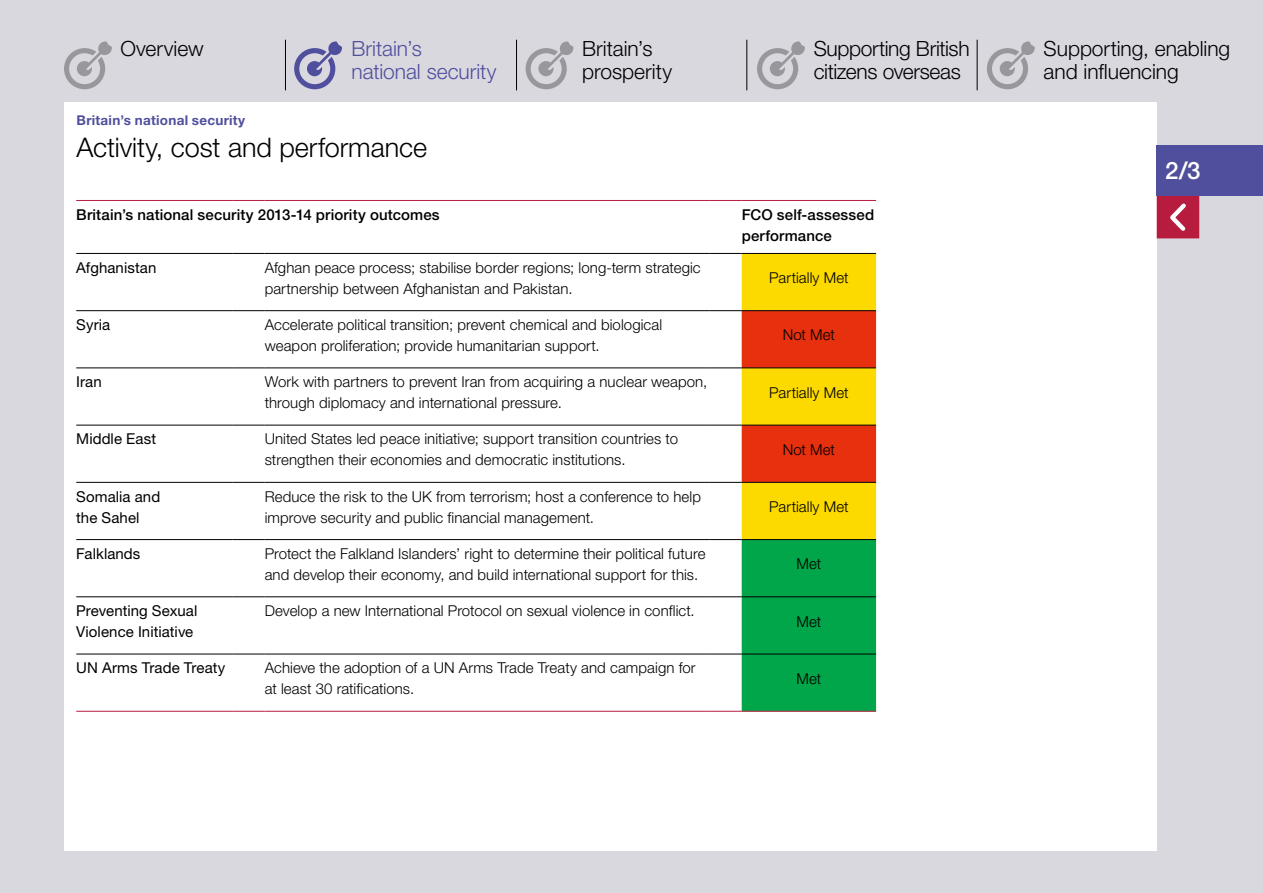
<style>
.page{position:relative;width:1263px;height:893px;background:#d9d8df}
.page>*{position:absolute;margin:0;border:0;box-sizing:border-box;transform-origin:0 0}
.t1{font:300 27px "Helvetica Neue LT Std";color:#000}
.t2{font:500 24px "Helvetica Neue LT Std";color:#fff}
.t3{font:300 21px/22.5px "Helvetica Neue LT Std";letter-spacing:-.005em;color:#000}
.t4{font:300 21px/22.5px "Helvetica Neue LT Std";color:#504f9d}
.t5{font:300 15px/21px "Helvetica Neue LT Std";letter-spacing:.005em;color:#000}
.t6{font:15px/21px "Helvetica Neue LT Std";letter-spacing:.005em;color:#000}
.t7{font:500 15px/21px "Helvetica Neue LT Std";letter-spacing:.01em;color:#000}
.t8{font:700 13.5px "Helvetica Neue LT Std";letter-spacing:.02em;color:#504f9d}
</style>
<div class="page">
<hr style="left:285px;top:40px;width:1px;height:50px;background:#000">
<hr style="left:516px;top:40px;width:1px;height:50px;background:#000">
<hr style="left:746px;top:40px;width:1px;height:50px;background:#000">
<hr style="left:977px;top:40px;width:1px;height:50px;background:#000">
<svg style="left:64px;top:41px;width:48px;height:48px"></svg>
<svg style="left:294px;top:41px;width:48px;height:48px"></svg>
<svg style="left:526px;top:41px;width:48px;height:48px"></svg>
<svg style="left:757px;top:41px;width:48px;height:48px"></svg>
<svg style="left:987px;top:41px;width:48px;height:48px"></svg>
<div style="left:64px;top:103px;width:1093px;height:748px;background:#fff"></div>
<div style="left:1157px;top:196px;width:42px;height:42px;background:#b71c3e"></div>
<svg style="left:1170px;top:203px;width:16px;height:28px"></svg>
<div style="left:1157px;top:145px;width:106px;height:51px;background:#504f9d"></div>
<svg style="left:742px;top:254px;width:134px;height:457px;background:#979b1e"></svg>
<hr style="left:76px;top:200px;width:157px;height:1px;background:#b71c3e">
<hr style="left:233px;top:200px;width:32px;height:1px;background:#b71c3e">
<hr style="left:265px;top:200px;width:445px;height:1px;background:#b71c3e">
<hr style="left:710px;top:200px;width:32px;height:1px;background:#b71c3e">
<hr style="left:742px;top:200px;width:134px;height:1px;background:#b71c3e">
<hr style="left:76px;top:711px;width:157px;height:1px;background:#b71c3e">
<hr style="left:233px;top:711px;width:32px;height:1px;background:#b71c3e">
<hr style="left:265px;top:711px;width:445px;height:1px;background:#b71c3e">
<hr style="left:710px;top:711px;width:32px;height:1px;background:#b71c3e">
<hr style="left:742px;top:711px;width:134px;height:1px;background:#b71c3e">
<hr style="left:76px;top:253px;width:157px;height:1px;background:#000">
<hr style="left:233px;top:253px;width:32px;height:1px;background:#000">
<hr style="left:265px;top:253px;width:445px;height:1px;background:#000">
<hr style="left:710px;top:253px;width:32px;height:1px;background:#000">
<hr style="left:742px;top:253px;width:134px;height:1px;background:#000">
<hr style="left:76px;top:310px;width:157px;height:1px;background:#000">
<hr style="left:233px;top:310px;width:32px;height:1px;background:#000">
<hr style="left:265px;top:310px;width:445px;height:1px;background:#000">
<hr style="left:710px;top:310px;width:32px;height:1px;background:#000">
<hr style="left:742px;top:310px;width:134px;height:1px;background:#000">
<hr style="left:76px;top:368px;width:157px;height:1px;background:#000">
<hr style="left:233px;top:368px;width:32px;height:1px;background:#000">
<hr style="left:265px;top:368px;width:445px;height:1px;background:#000">
<hr style="left:710px;top:368px;width:32px;height:1px;background:#000">
<hr style="left:742px;top:368px;width:134px;height:1px;background:#000">
<hr style="left:76px;top:425px;width:157px;height:1px;background:#000">
<hr style="left:233px;top:425px;width:32px;height:1px;background:#000">
<hr style="left:265px;top:425px;width:445px;height:1px;background:#000">
<hr style="left:710px;top:425px;width:32px;height:1px;background:#000">
<hr style="left:742px;top:425px;width:134px;height:1px;background:#000">
<hr style="left:76px;top:482px;width:157px;height:1px;background:#000">
<hr style="left:233px;top:482px;width:32px;height:1px;background:#000">
<hr style="left:265px;top:482px;width:445px;height:1px;background:#000">
<hr style="left:710px;top:482px;width:32px;height:1px;background:#000">
<hr style="left:742px;top:482px;width:134px;height:1px;background:#000">
<hr style="left:76px;top:539px;width:157px;height:1px;background:#000">
<hr style="left:233px;top:539px;width:32px;height:1px;background:#000">
<hr style="left:265px;top:539px;width:445px;height:1px;background:#000">
<hr style="left:710px;top:539px;width:32px;height:1px;background:#000">
<hr style="left:742px;top:539px;width:134px;height:1px;background:#000">
<hr style="left:76px;top:597px;width:157px;height:1px;background:#000">
<hr style="left:233px;top:597px;width:32px;height:1px;background:#000">
<hr style="left:265px;top:597px;width:445px;height:1px;background:#000">
<hr style="left:710px;top:597px;width:32px;height:1px;background:#000">
<hr style="left:742px;top:597px;width:134px;height:1px;background:#000">
<hr style="left:76px;top:654px;width:157px;height:1px;background:#000">
<hr style="left:233px;top:654px;width:32px;height:1px;background:#000">
<hr style="left:265px;top:654px;width:445px;height:1px;background:#000">
<hr style="left:710px;top:654px;width:32px;height:1px;background:#000">
<hr style="left:742px;top:654px;width:134px;height:1px;background:#000">
<h3 class="t3" style="left:120px;top:37px;width:85px">Overview</h3>
<h3 class="t4" style="left:352px;top:37px;width:146px">Britain’s<br>national security</h3>
<p class="t8" style="left:77px;top:112px;width:170px">Britain’s national security</p>
<h1 class="t1" style="left:77px;top:131px;width:352px">Activity, cost and performance</h1>
<h3 class="t3" style="left:582px;top:37px;width:91px">Britain’s prosperity</h3>
<h3 class="t3" style="left:814px;top:37px;width:157px">Supporting British citizens overseas</h3>
<h3 class="t3" style="left:1043px;top:37px;width:188px">Supporting, enabling and influencing</h3>
<h2 class="t2" style="left:1165px;top:156px;width:37px">2/3</h2>
<p class="t7" style="left:76px;top:204px;width:365px">Britain’s national security 2013-14 priority outcomes</p>
<p class="t7" style="left:742px;top:204px;width:134px">FCO self-assessed performance</p>
<p class="t6" style="left:76px;top:257px;width:82px">Afghanistan</p>
<p class="t5" style="left:265px;top:256px;width:438px">Afghan peace process; stabilise border regions; long-term strategic partnership between Afghanistan and Pakistan.</p>
<p class="t5" style="left:769px;top:267px;width:81px">Partially Met</p>
<p class="t6" style="left:76px;top:314px;width:36px">Syria</p>
<p class="t5" style="left:265px;top:314px;width:399px">Accelerate political transition; prevent chemical and biological weapon proliferation; provide humanitarian support.</p>
<p class="t5" style="left:783px;top:324px;width:54px">Not Met</p>
<p class="t6" style="left:76px;top:371px;width:27px">Iran</p>
<p class="t5" style="left:265px;top:371px;width:444px">Work with partners to prevent Iran from acquiring a nuclear weapon, through diplomacy and international pressure.</p>
<p class="t5" style="left:769px;top:381px;width:81px">Partially Met</p>
<p class="t6" style="left:76px;top:428px;width:81px">Middle East</p>
<p class="t5" style="left:265px;top:428px;width:415px">United States led peace initiative; support transition countries to strengthen their economies and democratic institutions.</p>
<p class="t5" style="left:783px;top:439px;width:54px">Not Met</p>
<p class="t6" style="left:76px;top:485px;width:86px">Somalia and the Sahel</p>
<p class="t5" style="left:265px;top:485px;width:438px">Reduce the risk to the UK from terrorism; host a conference to help improve security and public financial management.</p>
<p class="t5" style="left:769px;top:496px;width:81px">Partially Met</p>
<p class="t6" style="left:76px;top:543px;width:66px">Falklands</p>
<p class="t5" style="left:265px;top:543px;width:442px">Protect the Falkland Islanders’ right to determine their political future and develop their economy, and build international support for this.</p>
<p class="t5" style="left:796px;top:553px;width:26px">Met</p>
<p class="t6" style="left:76px;top:600px;width:123px">Preventing Sexual<br>Violence Initiative</p>
<p class="t5" style="left:265px;top:600px;width:432px">Develop a new International Protocol on sexual violence in conflict.</p>
<p class="t5" style="left:796px;top:610px;width:26px">Met</p>
<p class="t6" style="left:76px;top:657px;width:151px">UN Arms Trade Treaty</p>
<p class="t5" style="left:265px;top:657px;width:432px">Achieve the adoption of a UN Arms Trade Treaty and campaign for at least 30 ratifications.</p>
<p class="t5" style="left:796px;top:668px;width:26px">Met</p>
</div>
